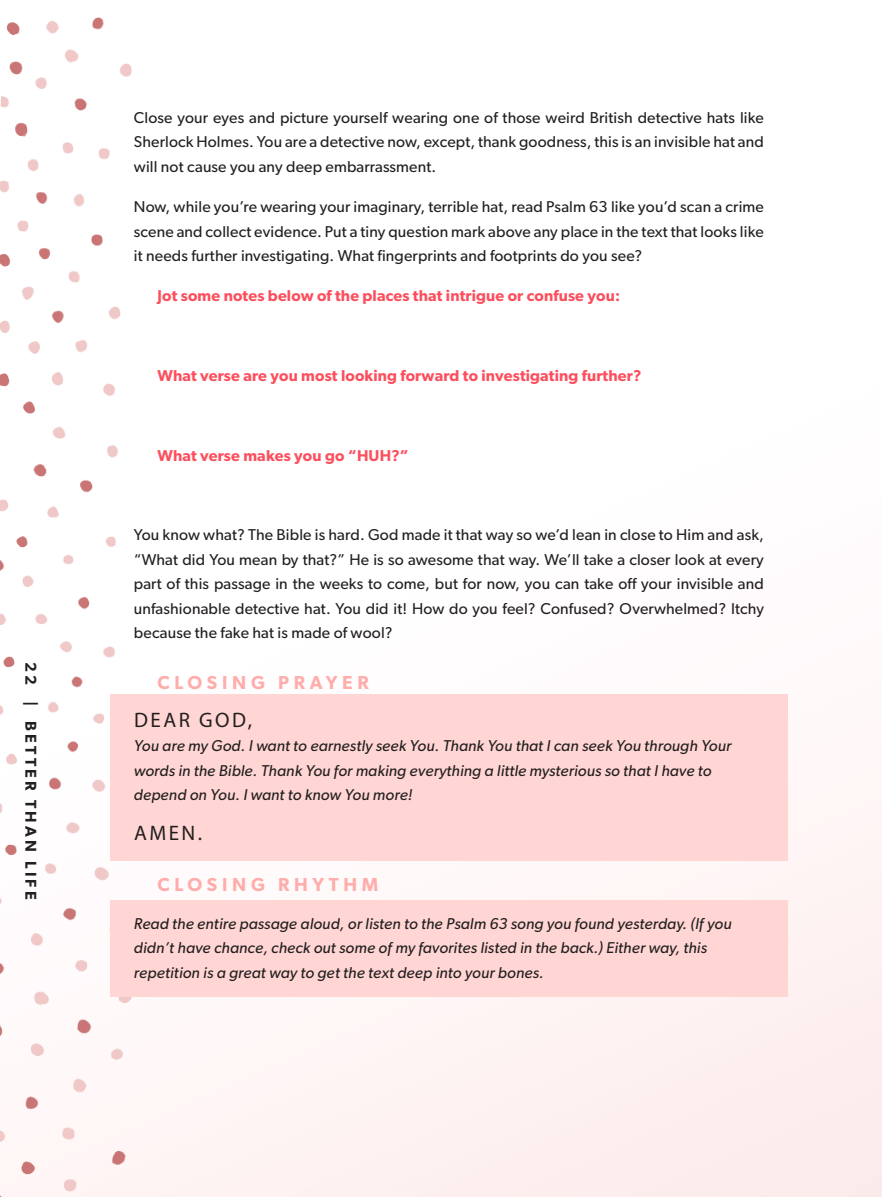
<style>
.page{position:relative;width:882px;height:1197px;background:#fff}
.page>*{position:absolute;margin:0;border:0;box-sizing:border-box;transform-origin:0 0}
.Closing_Prayer_Rhyth{font:21px "Myriad Pro";letter-spacing:.12em;color:#231f20}
.Closing_prayer_rhyth{font:600 18.9px "Gibson";letter-spacing:.25em;color:#ffadab}
.Body_No_Indent{font:15.75px/24.5px "Gibson";letter-spacing:.01em;color:#231f20;text-align:justify}
.Closing_Prayer_Rhyth-2{font:italic 15.75px/24.5px "Gibson";letter-spacing:.01em;color:#231f20}
.Activity_Questions_L{font:600 15.75px "Gibson";letter-spacing:.01em;color:#fc4f5e}
.t1{font:600 15.75px "Gibson";letter-spacing:.2em;color:#231f20}
</style>
<div class="page">
<img style="left:0;top:17px;width:156px;height:1180px">
<img style="left:86px;top:850px;width:62px;height:97px">
<img style="left:75px;top:972px;width:72px;height:102px">
<div style="left:110px;top:694px;width:678px;height:125px;background:#ffd6d4"></div>
<div style="left:110px;top:808px;width:678px;height:52px;background:#ffd6d4"></div>
<div style="left:110px;top:900px;width:678px;height:97px;background:#ffd6d4"></div>
<p class="t1" style="left:40px;top:662px;width:24px;rotate:90deg">22</p>
<p class="t1" style="left:40px;top:701px;width:200px;rotate:90deg">| BETTER THAN LIFE</p>
<p class="Body_No_Indent" style="left:134px;top:105px;width:632px">Close your eyes and picture yourself wearing one of those weird British detective hats like Sherlock Holmes. You are a detective now, except, thank goodness, this is an invisible hat and will not cause you any deep embarrassment.</p>
<p class="Body_No_Indent" style="left:134px;top:194px;width:632px">Now, while you’re wearing your imaginary, terrible hat, read Psalm 63 like you’d scan a crime scene and collect evidence. Put a tiny question mark above any place in the text that looks like it needs further investigating. What fingerprints and footprints do you see?</p>
<p class="Activity_Questions_L" style="left:158px;top:286px;width:464px">Jot some notes below of the places that intrigue or confuse you:</p>
<p class="Activity_Questions_L" style="left:158px;top:366px;width:485px">What verse are you most looking forward to investigating further?</p>
<p class="Activity_Questions_L" style="left:158px;top:446px;width:253px">What verse makes you go “HUH?”</p>
<p class="Body_No_Indent" style="left:134px;top:522px;width:632px">You know what? The Bible is hard. God made it that way so we’d lean in close to Him and ask, “What did You mean by that?” He is so awesome that way. We’ll take a closer look at every part of this passage in the weeks to come, but for now, you can take off your invisible and unfashionable detective hat. You did it! How do you feel? Confused? Overwhelmed? Itchy because the fake hat is made of wool?</p>
<p class="Closing_prayer_rhyth" style="left:158px;top:671px;width:213px">CLOSING PRAYER</p>
<p class="Closing_Prayer_Rhyth" style="left:134px;top:707px;width:120px">DEAR GOD,</p>
<p class="Closing_Prayer_Rhyth-2" style="left:134px;top:733px;width:599px">You are my God. I want to earnestly seek You. Thank You that I can seek You through Your words in the Bible. Thank You for making everything a little mysterious so that I have to depend on You. I want to know You more!</p>
<p class="Closing_Prayer_Rhyth" style="left:134px;top:820px;width:70px">AMEN.</p>
<p class="Closing_prayer_rhyth" style="left:158px;top:873px;width:222px">CLOSING RHYTHM</p>
<p class="Closing_Prayer_Rhyth-2" style="left:134px;top:911px;width:599px">Read the entire passage aloud, or listen to the Psalm 63 song you found yesterday. (If you didn’t have chance, check out some of my favorites listed in the back.) Either way, this repetition is a great way to get the text deep into your bones.</p>
</div>
